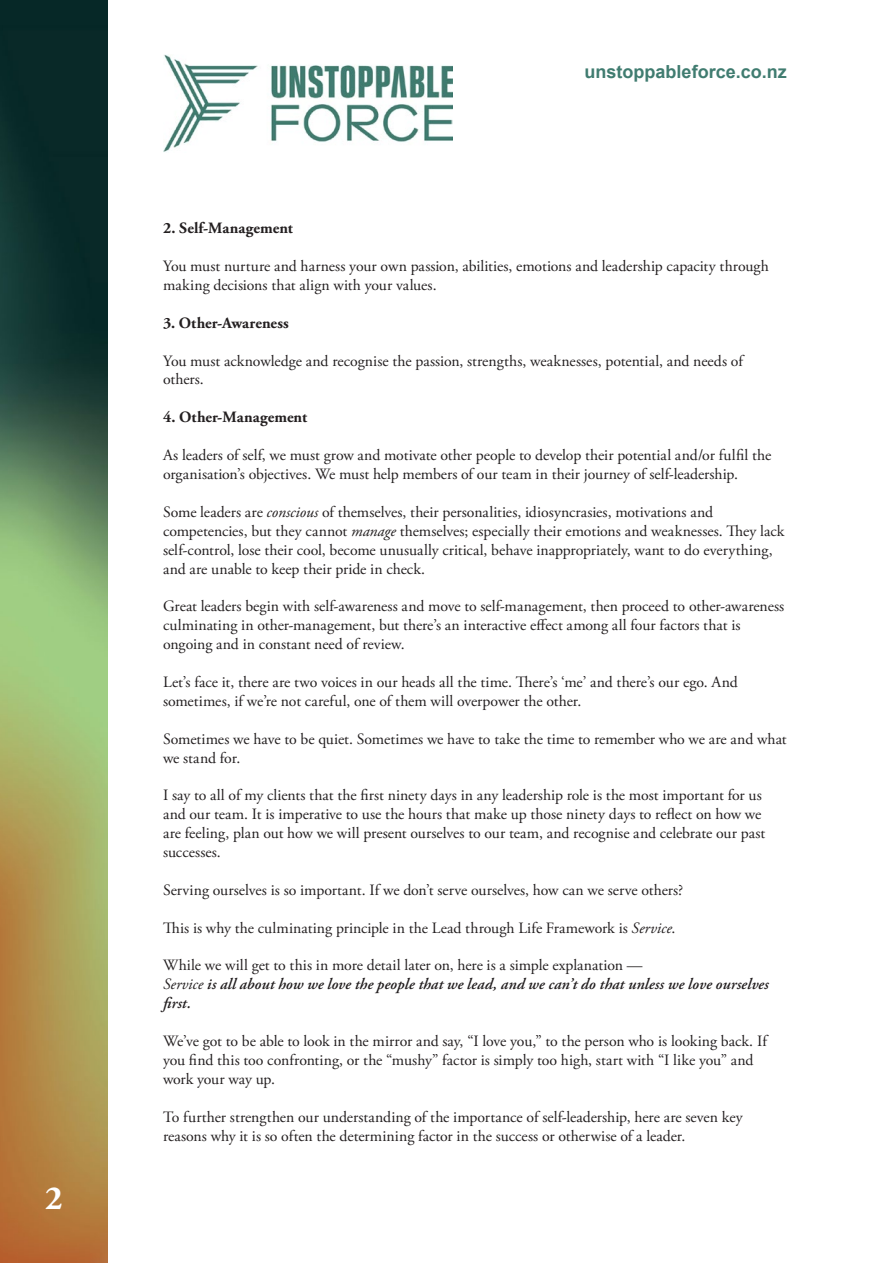
<style>
.page{position:relative;width:893px;height:1263px;background:#fff}
.page>*{position:absolute;margin:0;border:0;box-sizing:border-box;transform-origin:0 0}
.t1{font:700 33.75px "Adobe Garamond Pro";color:#fff}
.t2{font:700 18px "Arial";color:#407c70}
.t3{font:15.75px/18.9px "Adobe Garamond Pro";color:#231f20}
.t4{font:italic 600 15.75px/18.9px "Adobe Garamond Pro";letter-spacing:.005em;color:#231f20}
.t5{font:700 15.75px "Adobe Garamond Pro";letter-spacing:.005em;color:#231f20}
.s1{font-style:italic}
.s2{font-weight:400;font-style:normal}
.s3{font-weight:400}
</style>
<div class="page">
<img style="left:0;top:0;width:108px;height:1263px">
<img style="left:163px;top:54px;width:289px;height:98px">
<h1 class="t1" style="left:45px;top:1179px;width:19px">2</h1>
<p class="t2" style="left:585px;top:59px;width:204px">unstoppableforce.co.nz</p>
<p class="t5" style="left:163px;top:219px;width:131px">2. Self-Management</p>
<p class="t3" style="left:163px;top:257px;width:607px">You must nurture and harness your own passion, abilities, emotions and leadership capacity through making decisions that align with your values.</p>
<p class="t5" style="left:163px;top:314px;width:127px">3. Other-Awareness</p>
<p class="t3" style="left:163px;top:352px;width:581px">You must acknowledge and recognise the passion, strengths, weaknesses, potential, and needs of others.</p>
<p class="t5" style="left:163px;top:408px;width:146px">4. Other-Management</p>
<p class="t3" style="left:163px;top:446px;width:610px">As leaders of self, we must grow and motivate other people to develop their potential and/or fulfil the organisation’s objectives. We must help members of our team in their journey of self-leadership.</p>
<p class="t3" style="left:163px;top:503px;width:623px">Some leaders are <span class="s1">conscious</span> of themselves, their personalities, idiosyncrasies, motivations and competencies, but they cannot <span class="s1">manage</span> themselves; especially their emotions and weaknesses. They lack self-control, lose their cool, become unusually critical, behave inappropriately, want to do everything, and are unable to keep their pride in check.</p>
<p class="t3" style="left:163px;top:597px;width:623px">Great leaders begin with self-awareness and move to self-management, then proceed to other-awareness culminating in other-management, but there’s an interactive effect among all four factors that is ongoing and in constant need of review.</p>
<p class="t3" style="left:163px;top:673px;width:576px">Let’s face it, there are two voices in our heads all the time. There’s ‘me’ and there’s our ego. And sometimes, if we’re not careful, one of them will overpower the other.</p>
<p class="t3" style="left:163px;top:730px;width:625px">Sometimes we have to be quiet. Sometimes we have to take the time to remember who we are and what we stand for.</p>
<p class="t3" style="left:163px;top:786px;width:604px">I say to all of my clients that the first ninety days in any leadership role is the most important for us and our team. It is imperative to use the hours that make up those ninety days to reflect on how we are feeling, plan out how we will present ourselves to our team, and recognise and celebrate our past successes.</p>
<p class="t3" style="left:163px;top:881px;width:522px">Serving ourselves is so important. If we don’t serve ourselves, how can we serve others?</p>
<p class="t3" style="left:163px;top:919px;width:514px">This is why the culminating principle in the Lead through Life Framework is <span class="s1">Service</span>.</p>
<p class="t4" style="left:163px;top:957px;width:607px"><span class="s2">While we will get to this in more detail later on, here is a simple explanation —<br></span><span class="s3">Service</span> is all about how we love the people that we lead, and we can’t do that unless we love ourselves first.</p>
<p class="t3" style="left:163px;top:1032px;width:605px">We’ve got to be able to look in the mirror and say, “I love you,” to the person who is looking back. If you find this too confronting, or the “mushy” factor is simply too high, start with “I like you” and work your way up.</p>
<p class="t3" style="left:163px;top:1108px;width:581px">To further strengthen our understanding of the importance of self-leadership, here are seven key reasons why it is so often the determining factor in the success or otherwise of a leader.</p>
</div>
